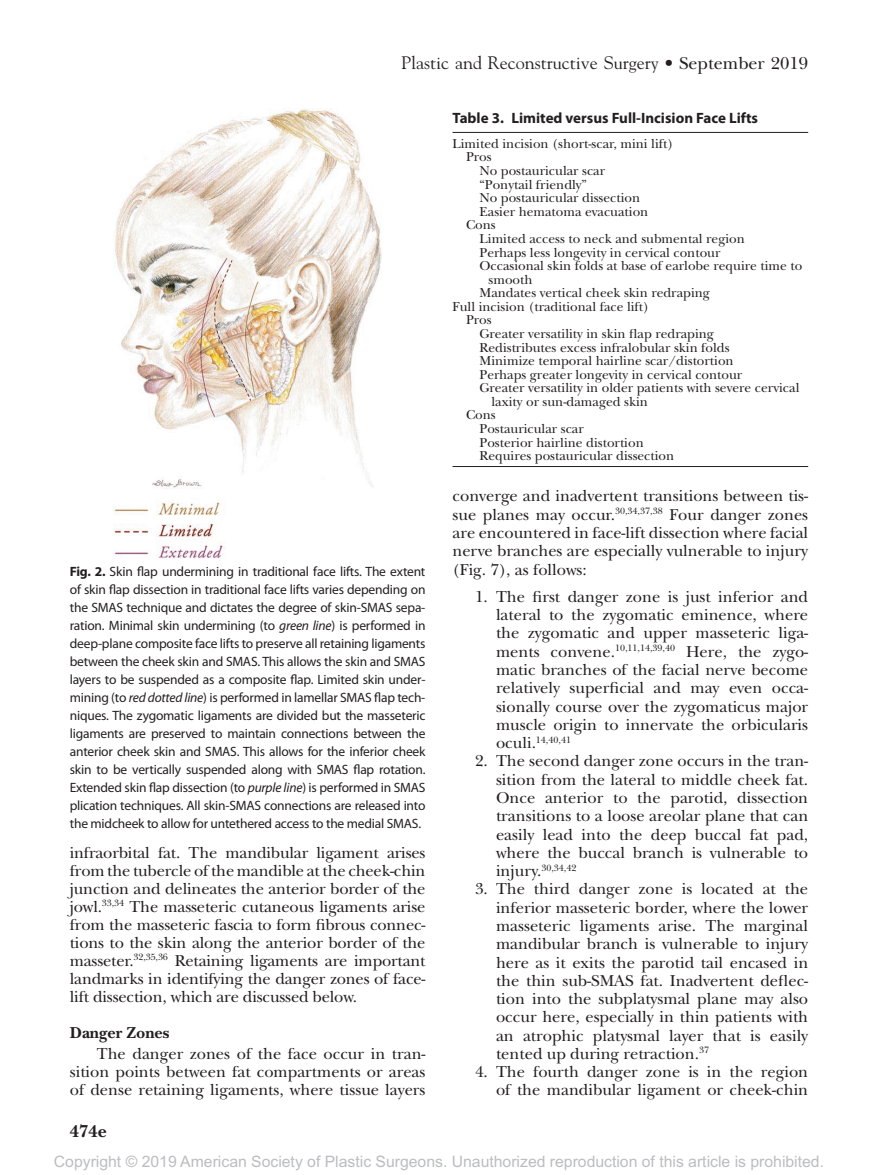
<style>
.page{position:relative;width:878px;height:1175px;background:#fff}
.page>*{position:absolute;margin:0;border:0;box-sizing:border-box;transform-origin:0 0}
.t1{font:18px "Goudy";color:#231f20}
.t2{font:700 18px "New Baskerville";color:#231f20}
.t3{font:16.5px/18.3px "New Baskerville";color:#231f20;text-align:justify}
.t4{font:700 16.5px "New Baskerville";color:#231f20}
.t5{font:15.75px "Arial MT Std";color:#bcbdc0}
.t6{font:700 15px "Myriad Pro";color:#231f20}
.t7{font:13.5px/18px "Myriad Pro";letter-spacing:-.015em;color:#231f20;text-align:justify}
.t8{font:13.5px "New Baskerville";color:#231f20}
.t9{font:9.6px "New Baskerville";color:#231f20}
.s1{font-family:"New Baskerville"}
.s2{font-weight:700}
.s3{font-style:italic}
.s4{font-size:16.5px}
</style>
<div class="page">
<img style="left:113px;top:108px;width:269px;height:450px">
<hr style="left:452px;top:132px;width:356px;height:1px;background:#231f20">
<hr style="left:452px;top:466px;width:356px;height:1px;background:#231f20">
<p class="t1" style="left:401px;top:52px;width:408px">Plastic and Reconstructive Surgery <span class="s1">• September 2019</span></p>
<p class="t7" style="left:70px;top:562px;width:357px"><span class="s2">Fig. 2.</span> Skin flap undermining in traditional face lifts. The extent of skin flap dissection in traditional face lifts varies depending on the SMAS technique and dictates the degree of skin-SMAS sepa&shy;ration. Minimal skin undermining (to <span class="s3">green line</span>) is performed in deep-plane composite face lifts to preserve all retaining ligaments between the cheek skin and SMAS. This allows the skin and SMAS layers to be suspended as a composite flap. Limited skin under&shy;mining (to <span class="s3">red dotted line</span>) is performed in lamellar SMAS flap tech&shy;niques. The zygomatic ligaments are divided but the masseteric ligaments are preserved to maintain connections between the anterior cheek skin and SMAS. This allows for the inferior cheek skin to be vertically suspended along with SMAS flap rotation.<br>Extended skin flap dissection (to <span class="s3">purple line</span>) is performed in SMAS plication techniques. All skin-SMAS connections are released into the midcheek to allow for untethered access to the medial SMAS.</p>
<p class="t3" style="left:70px;top:843px;width:357px">infraorbital fat. The mandibular ligament arises from the tubercle of the mandible at the cheek-chin junction and delineates the anterior border of the jowl.<sup>33,34</sup> The masseteric cutaneous ligaments arise from the masseteric fascia to form fibrous connec&shy;tions to the skin along the anterior border of the masseter.<sup>32,35,36</sup> Retaining ligaments are important landmarks in identifying the danger zones of face&shy;lift dissection, which are discussed below.</p>
<p class="t4" style="left:70px;top:1022px;width:101px">Danger Zones</p>
<p class="t3" style="left:70px;top:1044px;width:357px;text-indent:27px">The danger zones of the face occur in tran&shy;sition points between fat compartments or areas of dense retaining ligaments, where tissue layers</p>
<p class="t2" style="left:70px;top:1120px;width:39px">474e</p>
<p class="t6" style="left:452px;top:108px;width:307px">Table 3. Limited versus Full-Incision Face Lifts</p>
<p class="t8" style="left:452px;top:136px;width:222px">Limited incision (short-scar, mini lift)</p>
<p class="t8" style="left:466px;top:149px;width:27px">Pros</p>
<p class="t8" style="left:479px;top:163px;width:127px">No postauricular scar</p>
<p class="t8" style="left:479px;top:176px;width:109px">“Ponytail friendly”</p>
<p class="t8" style="left:479px;top:190px;width:162px">No postauricular dissection</p>
<p class="t8" style="left:479px;top:204px;width:170px">Easier hematoma evacuation</p>
<p class="t8" style="left:466px;top:217px;width:31px">Cons</p>
<p class="t8" style="left:479px;top:231px;width:267px">Limited access to neck and submental region</p>
<p class="t8" style="left:479px;top:244px;width:242px">Perhaps less longevity in cervical contour</p>
<p class="t8" style="left:479px;top:258px;width:324px">Occasional skin folds at base of earlobe require time to</p>
<p class="t8" style="left:488px;top:271px;width:46px">smooth</p>
<p class="t8" style="left:479px;top:285px;width:232px">Mandates vertical cheek skin redraping</p>
<p class="t8" style="left:452px;top:298px;width:198px">Full incision (traditional face lift)</p>
<p class="t8" style="left:466px;top:312px;width:27px">Pros</p>
<p class="t8" style="left:479px;top:326px;width:236px">Greater versatility in skin flap redraping</p>
<p class="t8" style="left:479px;top:339px;width:252px">Redistributes excess infralobular skin folds</p>
<p class="t8" style="left:479px;top:353px;width:256px">Minimize temporal hairline scar/distortion</p>
<p class="t8" style="left:479px;top:366px;width:264px">Perhaps greater longevity in cervical contour</p>
<p class="t8" style="left:479px;top:380px;width:321px">Greater versatility in older patients with severe cervical</p>
<p class="t8" style="left:491px;top:393px;width:158px">laxity or sun-damaged skin</p>
<p class="t8" style="left:466px;top:407px;width:31px">Cons</p>
<p class="t8" style="left:479px;top:421px;width:106px">Postauricular scar</p>
<p class="t8" style="left:479px;top:434px;width:166px">Posterior hairline distortion</p>
<p class="t8" style="left:479px;top:448px;width:196px">Requires postauricular dissection</p>
<p class="t3" style="left:452px;top:487px;width:357px">converge and inadvertent transitions between tis&shy;sue planes may occur.<sup>30,34,37,38</sup> Four danger zones are encountered in face-lift dissection where facial nerve branches are especially vulnerable to injury (Fig. 7), as follows:</p>
<p class="t3" style="left:496px;top:587px;width:314px;text-indent:-21px">1. The first danger zone is just inferior and lateral to the zygomatic eminence, where the zygomatic and upper masseteric liga&shy;ments convene.<sup>10,11,14,39,40</sup> Here, the zygo&shy;matic branches of the facial nerve become relatively superficial and may even occa&shy;sionally course over the zygomaticus major muscle origin to innervate the orbicularis</p>
<p class="t9" style="left:496px;top:734px;width:76px"><span class="s4">oculi.</span>14,40,41</p>
<p class="t3" style="left:496px;top:752px;width:314px;text-indent:-21px">2. The second danger zone occurs in the tran&shy;sition from the lateral to middle cheek fat.<br>Once anterior to the parotid, dissection transitions to a loose areolar plane that can easily lead into the deep buccal fat pad, where the buccal branch is vulnerable to</p>
<p class="t9" style="left:496px;top:862px;width:82px"><span class="s4">injury.</span>30,34,42</p>
<p class="t3" style="left:496px;top:880px;width:314px;text-indent:-21px">3. The third danger zone is located at the inferior masseteric border, where the lower masseteric ligaments arise. The marginal mandibular branch is vulnerable to injury here as it exits the parotid tail encased in the thin sub-SMAS fat. Inadvertent deflec&shy;tion into the subplatysmal plane may also occur here, especially in thin patients with an atrophic platysmal layer that is easily tented up during retraction.<sup>37</sup></p>
<p class="t3" style="left:475px;top:1062px;width:335px;text-align:right">4. The fourth danger zone is in the region of the mandibular ligament or cheek-chin</p>
<p class="t5" style="left:54px;top:1152px;width:771px">Copyright © 2019 American Society of Plastic Surgeons. Unauthorized reproduction of this article is prohibited.</p>
</div>
